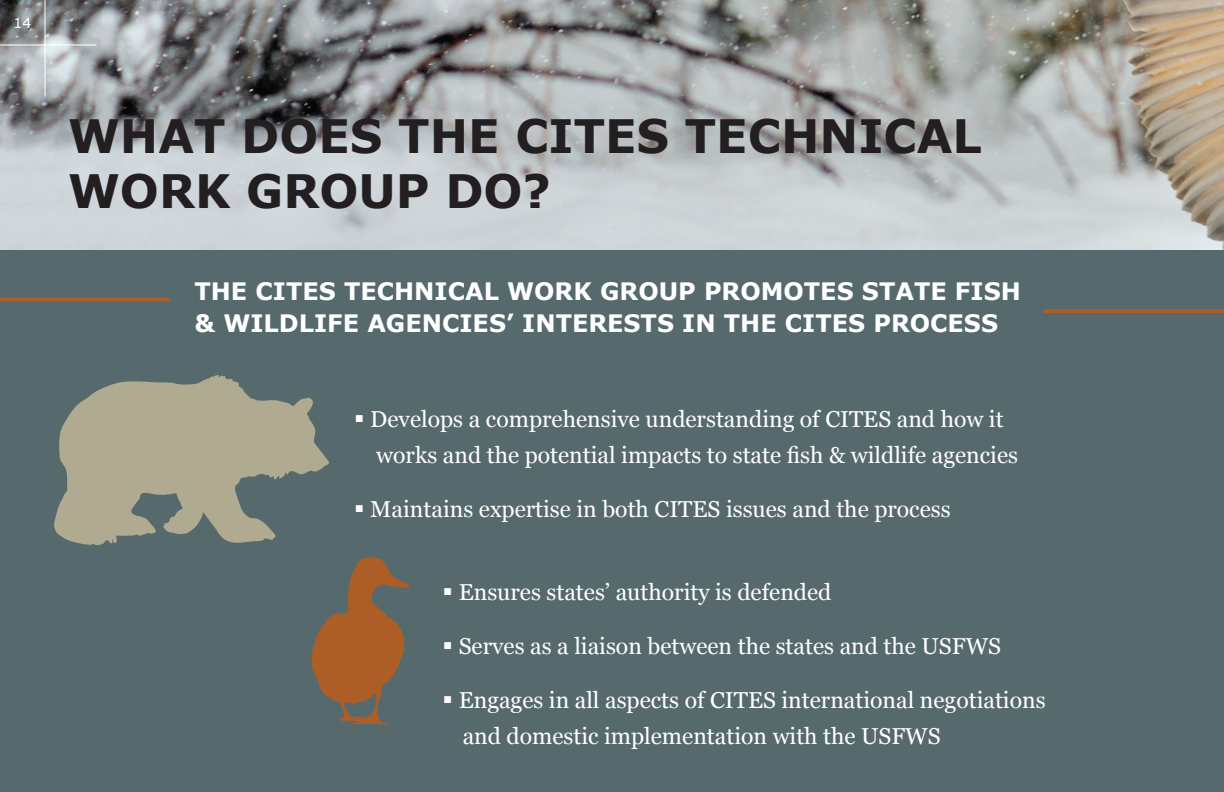
<style>
.page{position:relative;width:1224px;height:792px;background:#566a6e}
.page>*{position:absolute;margin:0;border:0;box-sizing:border-box;transform-origin:0 0}
.t1{font:700 46px/55.2px "Verdana";color:#231f20}
.t2{font:700 24px/32px "Verdana";color:#fff}
.t3{font:23px/36px "Georgia";color:#fff}
.t4{font:14px "Verdana";color:#fff}
</style>
<div class="page">
<svg style="left:54px;top:375px;width:275px;height:170px;fill:#afaa90"></svg>
<svg style="left:312px;top:557px;width:98px;height:168px"></svg>
<img style="left:0;top:0;width:1224px;height:249px">
<hr style="left:1044px;top:309px;width:180px;height:4px;background:#ac5e26">
<svg style="left:0;top:298px;width:170px;height:4px"></svg>
<hr style="left:44px;top:0;width:2px;height:96px;background:#fff">
<hr style="left:0;top:44px;width:96px;height:2px;background:#fff">
<p class="t4" style="left:14px;top:14px;width:19px">14</p>
<h1 class="t1" style="left:68px;top:107px;width:915px">WHAT DOES THE CITES TECHNICAL<br>WORK GROUP DO?</h1>
<p class="t2" style="left:194px;top:274px;width:828px">THE CITES TECHNICAL WORK GROUP PROMOTES STATE FISH &amp; WILDLIFE AGENCIES’ INTERESTS IN THE CITES PROCESS</p>
<p class="t3" style="left:376px;top:401px;width:643px;text-indent:-22px">▪ Develops a comprehensive understanding of CITES and how it works and the potential impacts to state fish &amp; wildlife agencies</p>
<p class="t3" style="left:354px;top:491px;width:598px">▪ Maintains expertise in both CITES issues and the process</p>
<p class="t3" style="left:443px;top:574px;width:390px">▪ Ensures states’ authority is defended</p>
<p class="t3" style="left:443px;top:628px;width:560px">▪ Serves as a liaison between the states and the USFWS</p>
<p class="t3" style="left:463px;top:682px;width:584px;text-indent:-20px">▪ Engages in all aspects of CITES international negotiations and domestic implementation with the USFWS</p>
</div>
